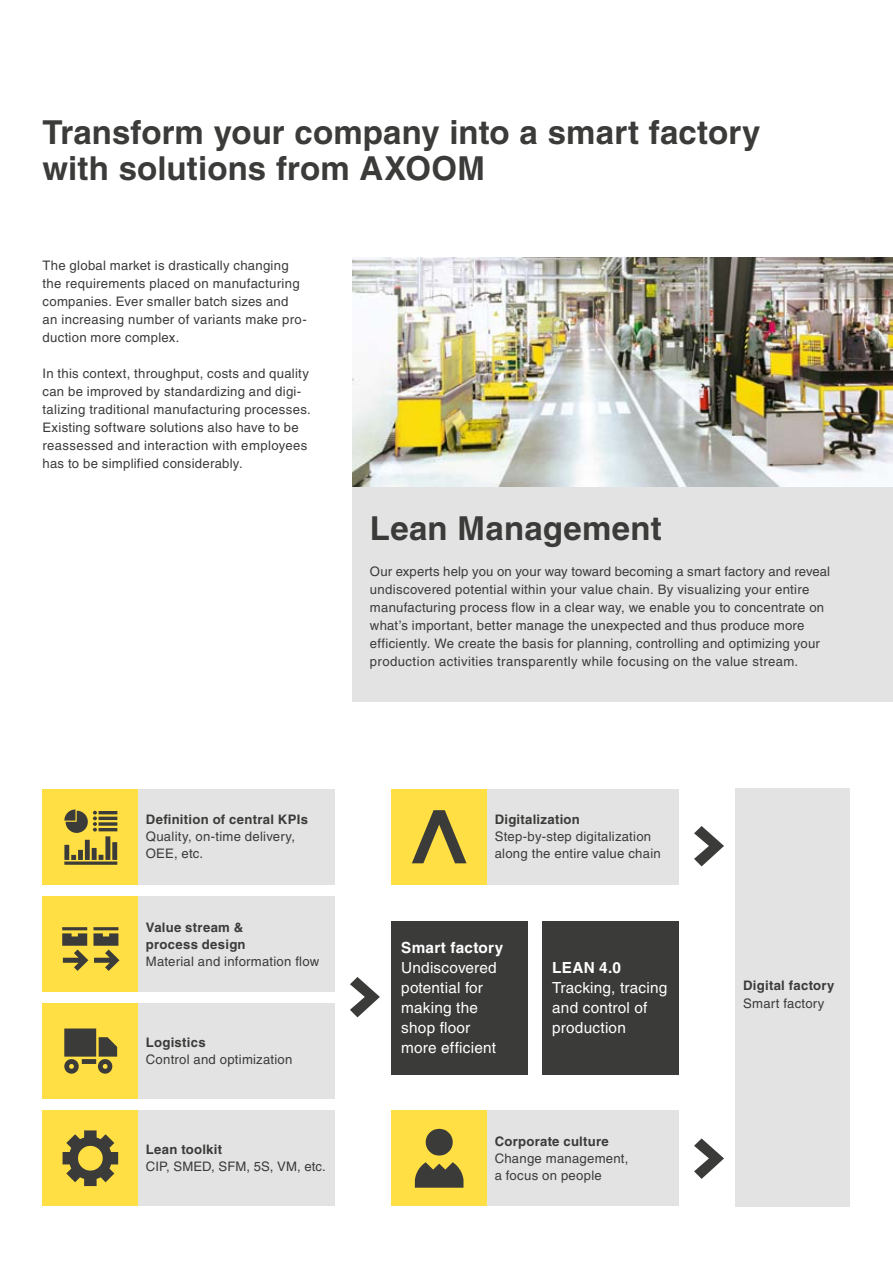
<style>
.page{position:relative;width:893px;height:1263px;background:#fff}
.page>*{position:absolute;margin:0;border:0;box-sizing:border-box;transform-origin:0 0}
.t1{font:700 33px/36px "Helvetica LT Std";letter-spacing:.005em;color:#3b3b3a}
.t2{font:15.3px/19.8px "Helvetica LT Std";letter-spacing:.015em;color:#fff}
.t3{font:700 15.3px "Helvetica LT Std";letter-spacing:.015em;color:#fff}
.t4{font:13.2px/18px "Helvetica LT Std";letter-spacing:.02em;color:#3b3b3a}
.t5{font:700 13.2px/17px "Helvetica LT Std";letter-spacing:.02em;color:#3b3b3a}
</style>
<div class="page">
<div style="left:138px;top:789px;width:196px;height:95px;background:#e3e3e3"></div>
<div style="left:43px;top:789px;width:95px;height:95px;background:#ffdf43"></div>
<svg style="left:64px;top:809px;width:53px;height:56px"></svg>
<div style="left:138px;top:1003px;width:196px;height:96px;background:#e3e3e3"></div>
<div style="left:43px;top:1003px;width:95px;height:96px;background:#ffdf43"></div>
<svg style="left:64px;top:1028px;width:53px;height:46px"></svg>
<div style="left:138px;top:1110px;width:196px;height:96px;background:#e3e3e3"></div>
<div style="left:43px;top:1110px;width:95px;height:96px;background:#ffdf43"></div>
<svg style="left:63px;top:1130px;width:55px;height:56px"></svg>
<div style="left:138px;top:896px;width:196px;height:96px;background:#e3e3e3"></div>
<div style="left:43px;top:896px;width:95px;height:96px;background:#ffdf43"></div>
<svg style="left:62px;top:927px;width:57px;height:44px"></svg>
<div style="left:352px;top:487px;width:541px;height:215px;background:#e3e3e3"></div>
<div style="left:735px;top:788px;width:115px;height:418px;background:#e3e3e3"></div>
<img style="left:352px;top:258px;width:541px;height:229px">
<div style="left:391px;top:921px;width:136px;height:153px;background:#3b3b3a"></div>
<div style="left:542px;top:921px;width:136px;height:153px;background:#3b3b3a"></div>
<div style="left:487px;top:1110px;width:191px;height:96px;background:#e3e3e3"></div>
<div style="left:391px;top:1110px;width:96px;height:96px;background:#ffdf43"></div>
<svg style="left:415px;top:1129px;width:48px;height:59px"></svg>
<div style="left:487px;top:789px;width:191px;height:95px;background:#e3e3e3"></div>
<div style="left:391px;top:789px;width:96px;height:95px;background:#ffdf43"></div>
<svg style="left:412px;top:810px;width:55px;height:53px"></svg>
<svg style="left:350px;top:977px;width:30px;height:40px"></svg>
<svg style="left:694px;top:826px;width:30px;height:40px"></svg>
<svg style="left:694px;top:1138px;width:30px;height:41px"></svg>
<h1 class="t1" style="left:43px;top:114px;width:719px">Transform your company into a smart factory with solutions from AXOOM</h1>
<p class="t4" style="left:43px;top:256px;width:265px">The global market is drastically changing the requirements placed on manufacturing companies. Ever smaller batch sizes and an increasing number of variants make pro&shy;duction more complex.</p>
<p class="t4" style="left:43px;top:364px;width:270px">In this context, throughput, costs and quality can be improved by standardizing and digi&shy;talizing traditional manufacturing processes.<br>Existing software solutions also have to be reassessed and interaction with employees has to be simplified considerably.</p>
<h1 class="t1" style="left:370px;top:510px;width:293px">Lean Management</h1>
<p class="t4" style="left:370px;top:562px;width:462px">Our experts help you on your way toward becoming a smart factory and reveal undiscovered potential within your value chain. By visualizing your entire manufacturing process flow in a clear way, we enable you to concentrate on what’s important, better manage the unexpected and thus produce more efficiently. We create the basis for planning, controlling and optimizing your production activities transparently while focusing on the value stream.</p>
<p class="t5" style="left:146px;top:811px;width:164px">Definition of central KPIs</p>
<p class="t4" style="left:146px;top:828px;width:151px;line-height:17px">Quality, on-time delivery,<br>OEE, etc.</p>
<p class="t5" style="left:146px;top:918px;width:101px">Value stream &amp; process design</p>
<p class="t4" style="left:146px;top:952px;width:175px">Material and information flow</p>
<p class="t5" style="left:146px;top:1034px;width:61px">Logistics</p>
<p class="t4" style="left:146px;top:1051px;width:148px">Control and optimization</p>
<p class="t5" style="left:146px;top:1141px;width:78px">Lean toolkit</p>
<p class="t4" style="left:146px;top:1158px;width:181px">CIP, SMED, SFM, 5S, VM, etc.</p>
<p class="t5" style="left:495px;top:811px;width:87px">Digitalization</p>
<p class="t4" style="left:495px;top:828px;width:168px;line-height:17px">Step-by-step digitalization along the entire value chain</p>
<p class="t3" style="left:401px;top:939px;width:103px">Smart factory</p>
<p class="t2" style="left:401px;top:958px;width:97px">Undiscovered potential for making the shop floor more efficient</p>
<p class="t3" style="left:552px;top:958px;width:70px">LEAN 4.0</p>
<p class="t2" style="left:552px;top:978px;width:116px">Tracking, tracing and control of production</p>
<p class="t5" style="left:495px;top:1132px;width:116px">Corporate culture</p>
<p class="t4" style="left:495px;top:1150px;width:135px;line-height:17px">Change management, a focus on people</p>
<p class="t5" style="left:743px;top:977px;width:93px">Digital factory</p>
<p class="t4" style="left:743px;top:994px;width:83px">Smart factory</p>
</div>
